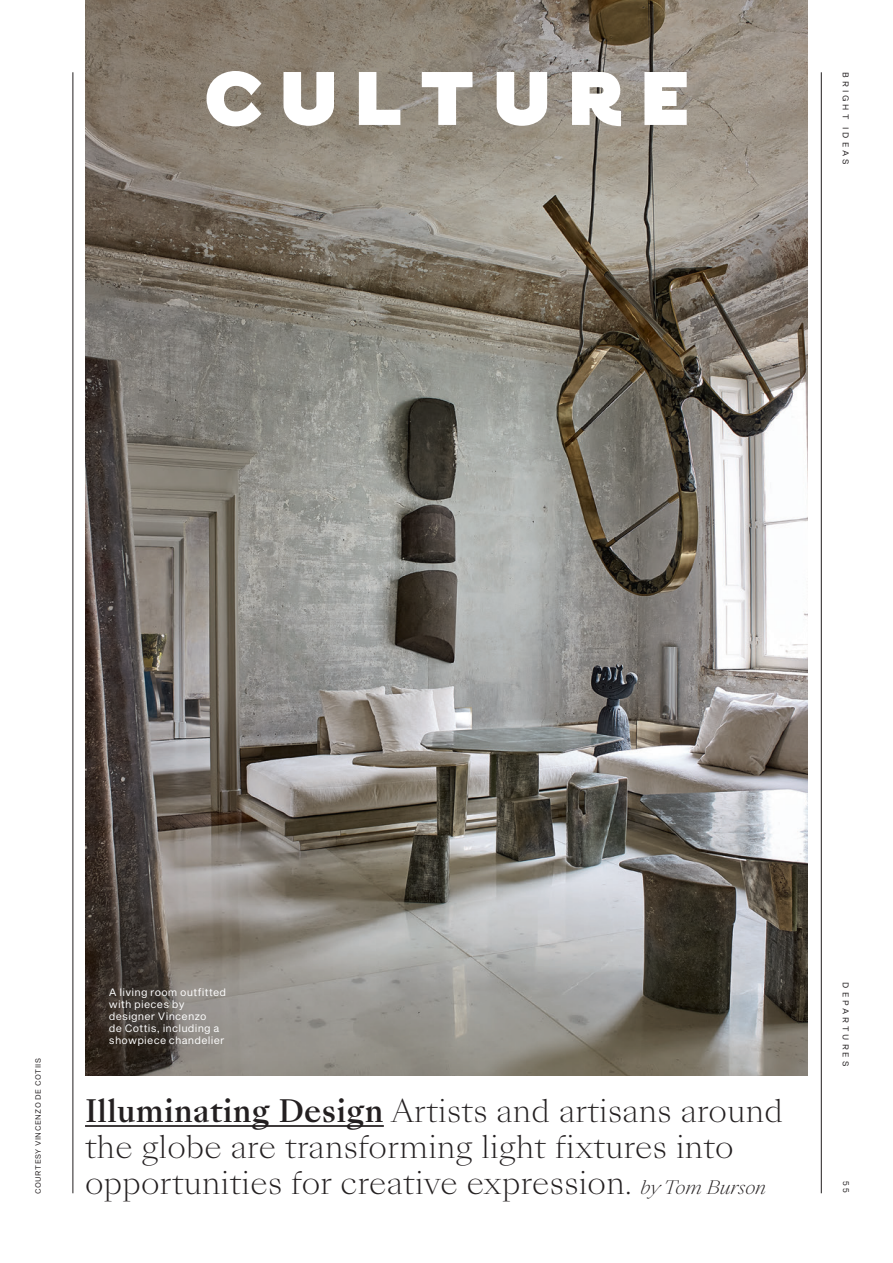
<style>
.page{position:relative;width:893px;height:1263px;background:#fff}
.page>*{position:absolute;margin:0;border:0;box-sizing:border-box;transform-origin:0 0}
.t1{font:900 69px "Capo";letter-spacing:.2em;color:#fff}
.t2{font:300 30px/36px "Sang Bleu Kingdom";letter-spacing:.01em;color:#231f20}
.t3{font:10.5px/12px "Sequel Sans Book Body";letter-spacing:.02em;color:#fff}
.t4{font:8.25px "Sequel Sans Book Body";letter-spacing:.36em;color:#231f20}
.t5{font:7.5px "Sequel Sans Book Body";letter-spacing:.06em;color:#231f20}
.s1{font-weight:500}
.s2{font-style:italic;font-size:18px}
</style>
<div class="page">
<img style="left:85px;top:0;width:723px;height:1076px">
<hr style="left:73px;top:72px;width:1px;height:1121px;background:#231f20">
<hr style="left:821px;top:72px;width:1px;height:1121px;background:#231f20">
<hr style="left:85px;top:1125px;width:299px;height:2px;background:#231f20">
<h1 class="t1" style="left:203px;top:52px;width:490px">CULTURE</h1>
<p class="t4" style="left:852px;top:72px;width:94px;rotate:90deg">BRIGHT IDEAS</p>
<p class="t5" style="left:33px;top:1194px;width:137px;rotate:-90deg">COURTESY VINCENZO DE COTIIS</p>
<p class="t3" style="left:109px;top:987px;width:119px">A living room outfitted with pieces by designer Vincenzo<br>de Cottis, including a showpiece chandelier</p>
<p class="t2" style="left:85px;top:1094px;width:699px"><span class="s1">Illuminating Design</span> Artists and artisans around the globe are transforming light fixtures into opportunities for creative expression. <span class="s2">by Tom Burson</span></p>
<p class="t4" style="left:852px;top:982px;width:85px;rotate:90deg">DEPARTURES</p>
<p class="t4" style="left:852px;top:1180px;width:14px;rotate:90deg">5 5</p>
</div>
